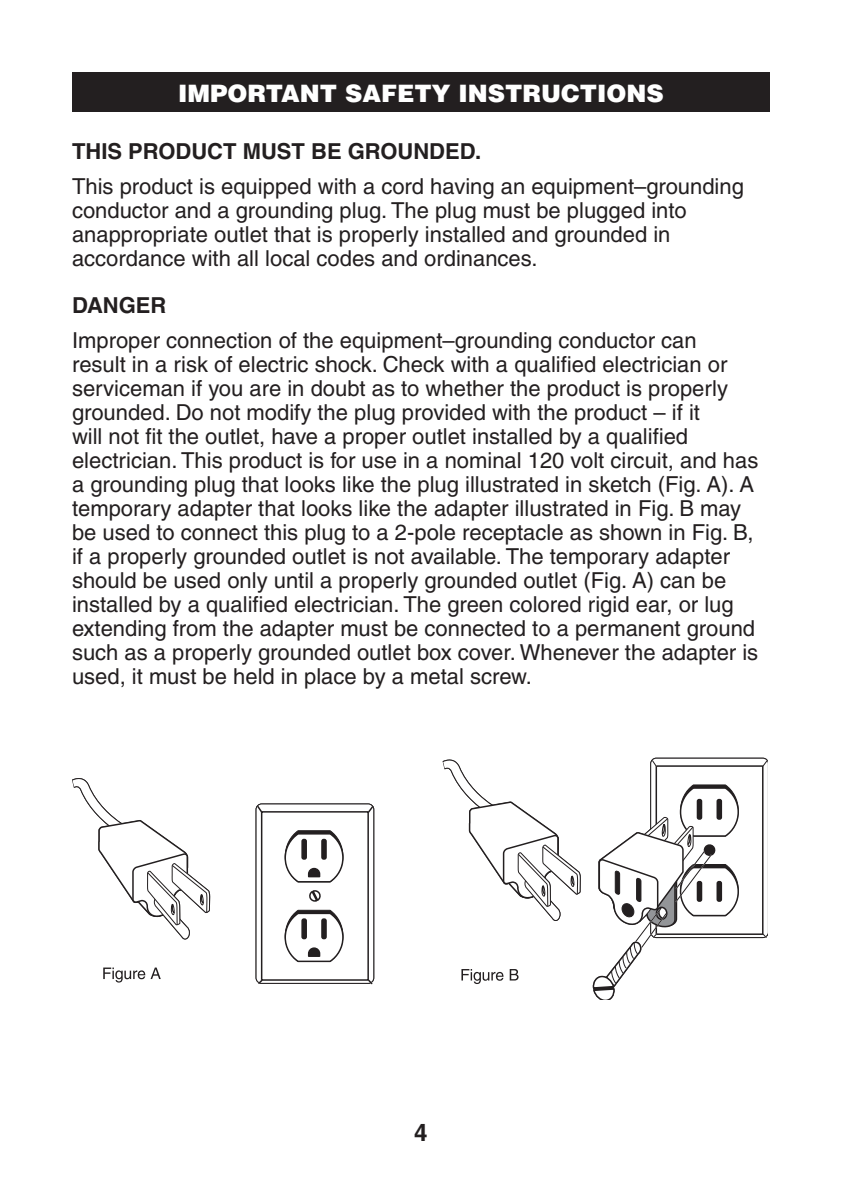
<style>
.page{position:relative;width:842px;height:1191px;background:#fff}
.page>*{position:absolute;margin:0;border:0;box-sizing:border-box;transform-origin:0 0}
.t1{font:900 24px "Helvetica";color:#fff}
.t2{font:700 24px "Helvetica";color:#231f20}
.t3{font:22px/24px "Helvetica";color:#231f20}
.t4{font:700 22px "Helvetica";color:#231f20}
</style>
<div class="page">
<div style="left:72px;top:72px;width:698px;height:40px;background:#231f20"></div>
<svg style="left:442px;top:759px;width:139px;height:162px"></svg>
<svg style="left:592px;top:758px;width:176px;height:242px"></svg>
<svg style="left:103px;top:967px;width:42px;height:15px"></svg>
<svg style="left:151px;top:967px;width:10px;height:12px"></svg>
<svg style="left:461px;top:969px;width:42px;height:15px"></svg>
<svg style="left:510px;top:969px;width:8px;height:11px"></svg>
<svg style="left:256px;top:804px;width:118px;height:179px"></svg>
<div style="left:256px;top:803px;width:118px;height:180px;border:1px solid #231f20;border-radius:6px"></div>
<div style="left:262px;top:812px;width:106px;height:168px;background:#fff"></div>
<div style="left:261px;top:811px;width:108px;height:169px;border:2px solid #231f20"></div>
<svg style="left:256px;top:804px;width:8px;height:10px"></svg>
<svg style="left:72px;top:778px;width:139px;height:162px"></svg>
<svg style="left:309px;top:890px;width:12px;height:12px"></svg>
<svg style="left:312px;top:891px;width:6px;height:9px"></svg>
<svg style="left:284px;top:830px;width:60px;height:53px"></svg>
<svg style="left:284px;top:909px;width:60px;height:54px"></svg>
<svg style="left:367px;top:804px;width:8px;height:10px"></svg>
<svg style="left:257px;top:978px;width:7px;height:6px"></svg>
<svg style="left:367px;top:978px;width:7px;height:7px"></svg>
<p class="t1" style="left:178px;top:84px;width:487px">IMPORTANT SAFETY INSTRUCTIONS</p>
<p class="t4" style="left:72px;top:143px;width:411px">THIS PRODUCT MUST BE GROUNDED.</p>
<p class="t3" style="left:72px;top:176px;width:673px">This product is equipped with a cord having an equipment–grounding conductor and a grounding plug. The plug must be plugged into anappropriate outlet that is properly installed and grounded in accordance with all local codes and ordinances.</p>
<p class="t4" style="left:72px;top:297px;width:96px">DANGER</p>
<p class="t3" style="left:72px;top:330px;width:688px">Improper connection of the equipment–grounding conductor can<br>result in a risk of electric shock. Check with a qualified electrician or serviceman if you are in doubt as to whether the product is properly grounded. Do not modify the plug provided with the product – if it<br>will not fit the outlet, have a proper outlet installed by a qualified electrician. This product is for use in a nominal 120 volt circuit, and has a grounding plug that looks like the plug illustrated in sketch (Fig. A). A temporary adapter that looks like the adapter illustrated in Fig. B may be used to connect this plug to a 2-pole receptacle as shown in Fig. B, if a properly grounded outlet is not available. The temporary adapter should be used only until a properly grounded outlet (Fig. A) can be installed by a qualified electrician. The green colored rigid ear, or lug extending from the adapter must be connected to a permanent ground such as a properly grounded outlet box cover. Whenever the adapter is used, it must be held in place by a metal screw.</p>
<p class="t2" style="left:414px;top:1124px;width:15px">4</p>
</div>
